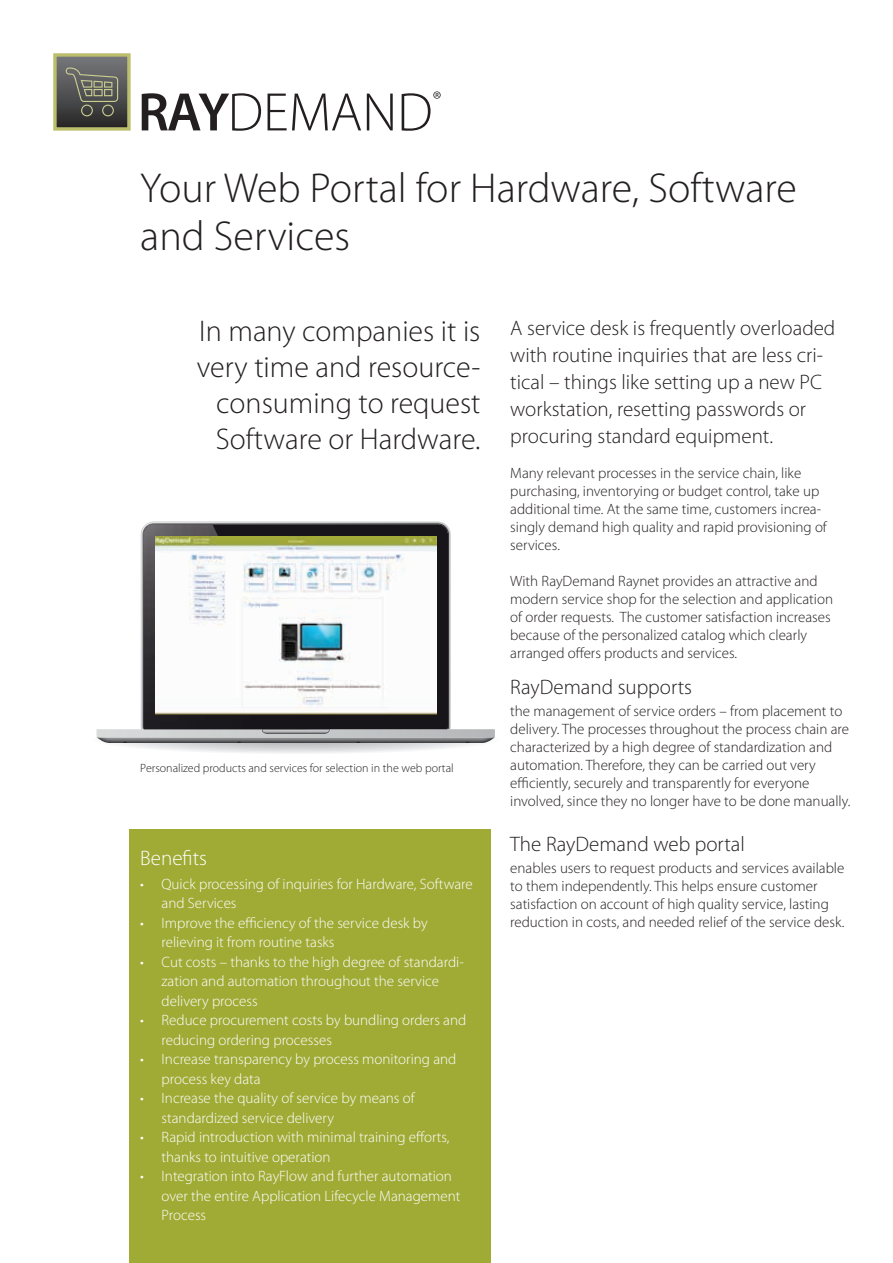
<style>
.page{position:relative;width:893px;height:1263px;background:#fff}
.page>*{position:absolute;margin:0;border:0;box-sizing:border-box;transform-origin:0 0}
.t1{font:300 42px/48px "Myriad Pro";color:#231f20}
.t2{font:300 30px/36px "Myriad Pro";color:#231f20;text-align:right}
.t3{font:300 21px/27px "Myriad Pro";color:#231f20}
.t4{font:300 21px "Myriad Pro";color:#fff}
.t5{font:300 15px/18px "Myriad Pro";color:#231f20}
.t6{font:300 15px/19.5px "Myriad Pro";color:#fff}
.t7{font:300 12px "Myriad Pro";color:#231f20}
</style>
<div class="page">
<svg style="left:142px;top:93px;width:119px;height:38px"></svg>
<svg style="left:268px;top:94px;width:93px;height:36px"></svg>
<svg style="left:367px;top:94px;width:26px;height:36px"></svg>
<svg style="left:402px;top:91px;width:39px;height:40px"></svg>
<div style="left:55px;top:55px;width:74px;height:74px;background:linear-gradient(to bottom,#7a7c7f,#292728)"></div>
<div style="left:53px;top:53px;width:78px;height:78px;border:3px solid #bbbf6c"></div>
<svg style="left:66px;top:68px;width:52px;height:48px;background:#65665d"></svg>
<div style="left:130px;top:829px;width:361px;height:434px;background:#a0ab36"></div>
<svg style="left:96px;top:524px;width:399px;height:229px"></svg>
<img style="left:143px;top:524px;width:166px;height:205px">
<img style="left:262px;top:729px;width:47px;height:1px">
<img style="left:155px;top:536px;width:282px;height:179px">
<h1 class="t1" style="left:140px;top:164px;width:658px">Your Web Portal for Hardware, Software and Services</h1>
<h2 class="t2" style="left:197px;top:314px;width:285px">In many companies it is very time and resource&shy;consuming to request<br>Software or Hardware.</h2>
<h3 class="t3" style="left:510px;top:315px;width:327px">A service desk is frequently overloaded with routine inquiries that are less cri&shy;tical – things like setting up a new PC workstation, resetting passwords or procuring standard equipment.</h3>
<p class="t5" style="left:510px;top:464px;width:318px">Many relevant processes in the service chain, like purchasing, inventorying or budget control, take up additional time. At the same time, customers increa&shy;singly demand high quality and rapid provisioning of services.</p>
<p class="t5" style="left:510px;top:572px;width:324px">With RayDemand Raynet provides an attractive and modern service shop for the selection and application of order requests. The customer satisfaction increases because of the personalized catalog which clearly arranged offers products and services.</p>
<h3 class="t3" style="left:510px;top:674px;width:183px">RayDemand supports</h3>
<p class="t5" style="left:510px;top:702px;width:342px">the management of service orders – from placement to delivery. The processes throughout the process chain are characterized by a high degree of standardization and automation. Therefore, they can be carried out very efficiently, securely and transparently for everyone involved, since they no longer have to be done manually.</p>
<h3 class="t3" style="left:510px;top:831px;width:236px">The RayDemand web portal</h3>
<p class="t5" style="left:510px;top:859px;width:336px">enables users to request products and services available to them independently. This helps ensure customer satisfaction on account of high quality service, lasting reduction in costs, and needed relief of the service desk.</p>
<p class="t7" style="left:140px;top:762px;width:315px">Personalized products and services for selection in the web portal</p>
<h3 class="t4" style="left:140px;top:847px;width:68px">Benefits</h3>
<p class="t6" style="left:162px;top:874px;width:313px;text-indent:-21px">• Quick processing of inquiries for Hardware, Software and Services</p>
<p class="t6" style="left:162px;top:913px;width:268px;text-indent:-21px">• Improve the efficiency of the service desk by relieving it from routine tasks</p>
<p class="t6" style="left:162px;top:952px;width:304px;text-indent:-21px">• Cut costs – thanks to the high degree of standardi&shy;zation and automation throughout the service delivery process</p>
<p class="t6" style="left:162px;top:1011px;width:306px;text-indent:-21px">• Reduce procurement costs by bundling orders and reducing ordering processes</p>
<p class="t6" style="left:162px;top:1050px;width:296px;text-indent:-21px">• Increase transparency by process monitoring and process key data</p>
<p class="t6" style="left:162px;top:1089px;width:255px;text-indent:-21px">• Increase the quality of service by means of standardized service delivery</p>
<p class="t6" style="left:162px;top:1128px;width:289px;text-indent:-21px">• Rapid introduction with minimal training efforts, thanks to intuitive operation</p>
<p class="t6" style="left:162px;top:1167px;width:300px;text-indent:-21px">• Integration into RayFlow and further automation over the entire Applica tion Lifecycle Management<br>Process</p>
</div>
